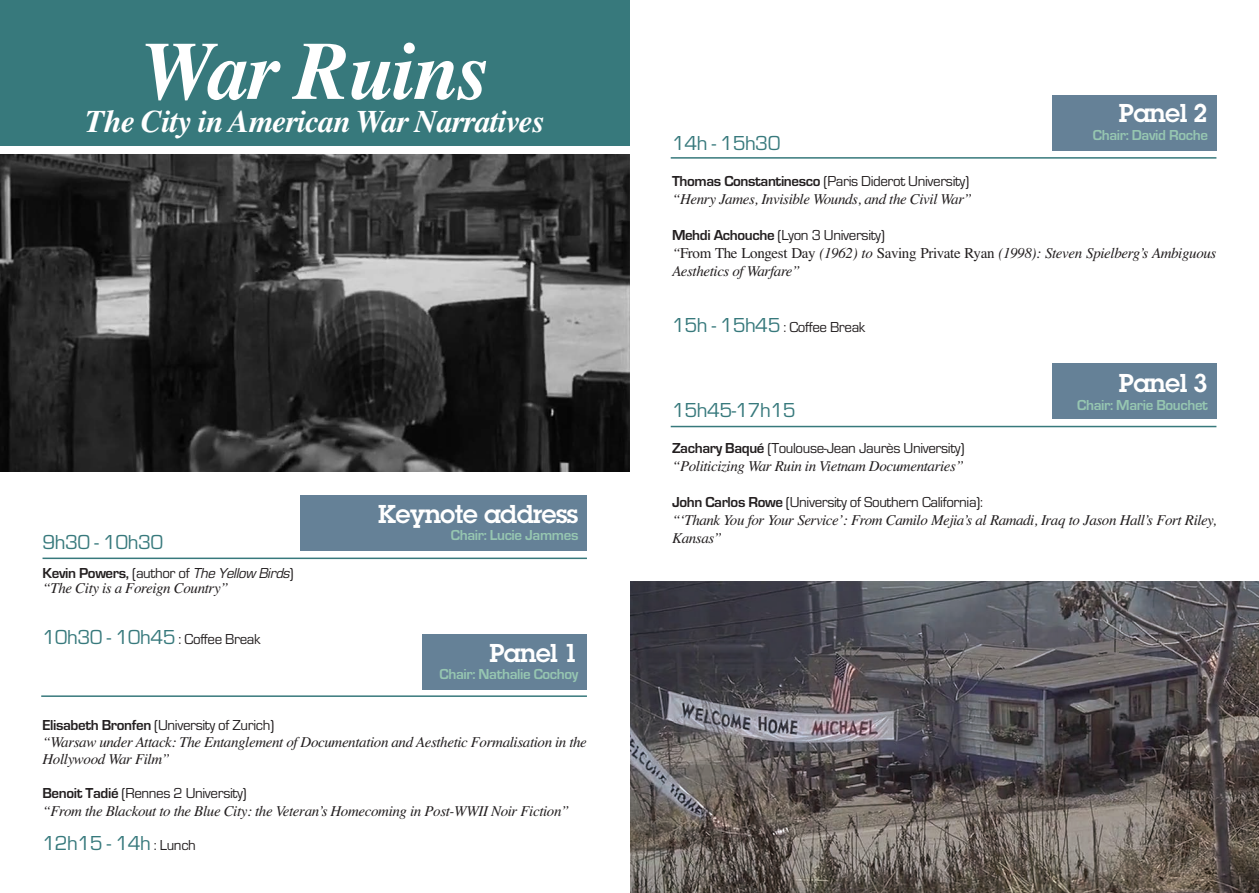
<style>
.page{position:relative;width:1259px;height:893px;background:#fff}
.page>*{position:absolute;margin:0;border:0;box-sizing:border-box;transform-origin:0 0}
.t1{font:italic 700 82.35px "Times";letter-spacing:-.025em;color:#fff}
.t2{font:italic 700 31.5px "Times";letter-spacing:-.025em;color:#fff}
.t3{font:600 27px "Lubalin Graph";letter-spacing:-.025em;color:#fff}
.t4{font:21px "Eurostile";letter-spacing:-.025em;color:#37797c}
.t5{font:italic 15px/18px "Times";letter-spacing:-.025em;color:#231f20}
.t6{font:15px "Eurostile";letter-spacing:-.025em;color:#231f20}
.t7{font:700 15px "Eurostile";letter-spacing:-.025em;color:#96c6b1}
.t8{font:italic 15px "Eurostile";color:#231f20}
.s1{font-weight:700;font-style:normal}
.s2{font-style:normal}
.s3{font-size:21px;color:#37797c}
.s4{font-weight:700}
.s5{font-size:15px;color:#231f20}
</style>
<div class="page">
<div style="left:0;top:0;width:629px;height:146px;background:#37797c"></div>
<div style="left:1052px;top:95px;width:164px;height:56px;background:#658197"></div>
<div style="left:1052px;top:363px;width:164px;height:56px;background:#658197"></div>
<div style="left:423px;top:634px;width:164px;height:56px;background:#658197"></div>
<div style="left:300px;top:495px;width:287px;height:56px;background:#658197"></div>
<img style="left:0;top:155px;width:629px;height:316px">
<img style="left:630px;top:581px;width:629px;height:312px">
<hr style="left:41px;top:695px;width:546px;height:2px;background:#37797c">
<hr style="left:43px;top:558px;width:544px;height:1px;background:#37797c">
<hr style="left:671px;top:157px;width:545px;height:2px;background:#37797c">
<hr style="left:671px;top:426px;width:545px;height:1px;background:#37797c">
<h1 class="t1" style="left:142px;top:22px;width:348px">War Ruins</h1>
<h2 class="t2" style="left:85px;top:103px;width:460px">The City in American War Narratives</h2>
<h3 class="t4" style="left:43px;top:530px;width:122px">9h30 - 10h30</h3>
<p class="t8" style="left:43px;top:564px;width:252px"><span class="s1">Kevin Powers,</span> <span class="s2">(author of</span> TheYellow Birds<span class="s2">)</span></p>
<p class="t5" style="left:43px;top:579px;width:188px">“The City is a Foreign Country”</p>
<p class="t6" style="left:43px;top:630px;width:220px"><span class="s3">10h30 - 10h45</span> : Coffee Break</p>
<h3 class="t3" style="left:378px;top:498px;width:202px">Keynote address</h3>
<p class="t7" style="left:451px;top:526px;width:129px">Chair: Lucie Jammes</p>
<h3 class="t3" style="left:489px;top:636px;width:91px">Panel 1</h3>
<p class="t7" style="left:439px;top:665px;width:140px">Chair: Nathalie Cochoy</p>
<p class="t6" style="left:43px;top:716px;width:233px"><span class="s4">Elisabeth Bronfen</span> (University of Zurich)</p>
<p class="t5" style="left:42px;top:733px;width:546px;line-height:17.1px">“Warsaw under Attack: The Entanglement of Documentation and Aesthetic Formalisation in the<br>Hollywood War Film”</p>
<p class="t6" style="left:42px;top:784px;width:206px"><span class="s4">Benoit Tadié</span> (Rennes 2 University)</p>
<p class="t5" style="left:42px;top:801px;width:528px">“From the Blackout to the Blue City: the Veteran’s Homecoming in Post-WWII Noir Fiction”</p>
<h3 class="t4" style="left:43px;top:830px;width:155px">12h15 - 14h <span class="s5">: Lunch</span></h3>
<h3 class="t3" style="left:1119px;top:97px;width:91px">Panel 2</h3>
<p class="t7" style="left:1092px;top:126px;width:117px">Chair: David Roche</p>
<h3 class="t4" style="left:672px;top:131px;width:110px">14h - 15h30</h3>
<p class="t6" style="left:672px;top:172px;width:299px"><span class="s4">Thomas Constantinesco</span> (Paris Diderot University)</p>
<p class="t5" style="left:672px;top:190px;width:302px">“Henry James, Invisible Wounds, and the Civil War”</p>
<p class="t6" style="left:672px;top:226px;width:214px"><span class="s4">Mehdi Achouche</span> (Lyon 3 University)</p>
<p class="t5" style="left:672px;top:244px;width:546px">“<span class="s2">From The Longest Day</span> (1962) to <span class="s2">Saving Private Ryan</span> (1998): Steven Spielberg’s Ambiguous<br>Aesthetics of Warfare”</p>
<p class="t6" style="left:672px;top:318px;width:195px"><span class="s3">15h - 15h45</span> : Coffee Break</p>
<h3 class="t3" style="left:1119px;top:367px;width:91px">Panel 3</h3>
<p class="t7" style="left:1077px;top:396px;width:132px">Chair: Marie Bouchet</p>
<h3 class="t4" style="left:672px;top:398px;width:125px">15h45-17h15</h3>
<p class="t6" style="left:672px;top:439px;width:294px"><span class="s4">Zachary Baqué</span> (Toulouse-Jean Jaurès University)</p>
<p class="t5" style="left:672px;top:457px;width:293px">“Politicizing War Ruin in Vietnam Documentaries”</p>
<p class="t6" style="left:672px;top:493px;width:312px"><span class="s4">John Carlos Rowe</span> (University of Southern California):</p>
<p class="t5" style="left:672px;top:511px;width:546px">“‘Thank You for Your Service’: From Camilo Mejia’s al Ramadi, Iraq to Jason Hall’s Fort Riley,<br>Kansas”</p>
</div>
